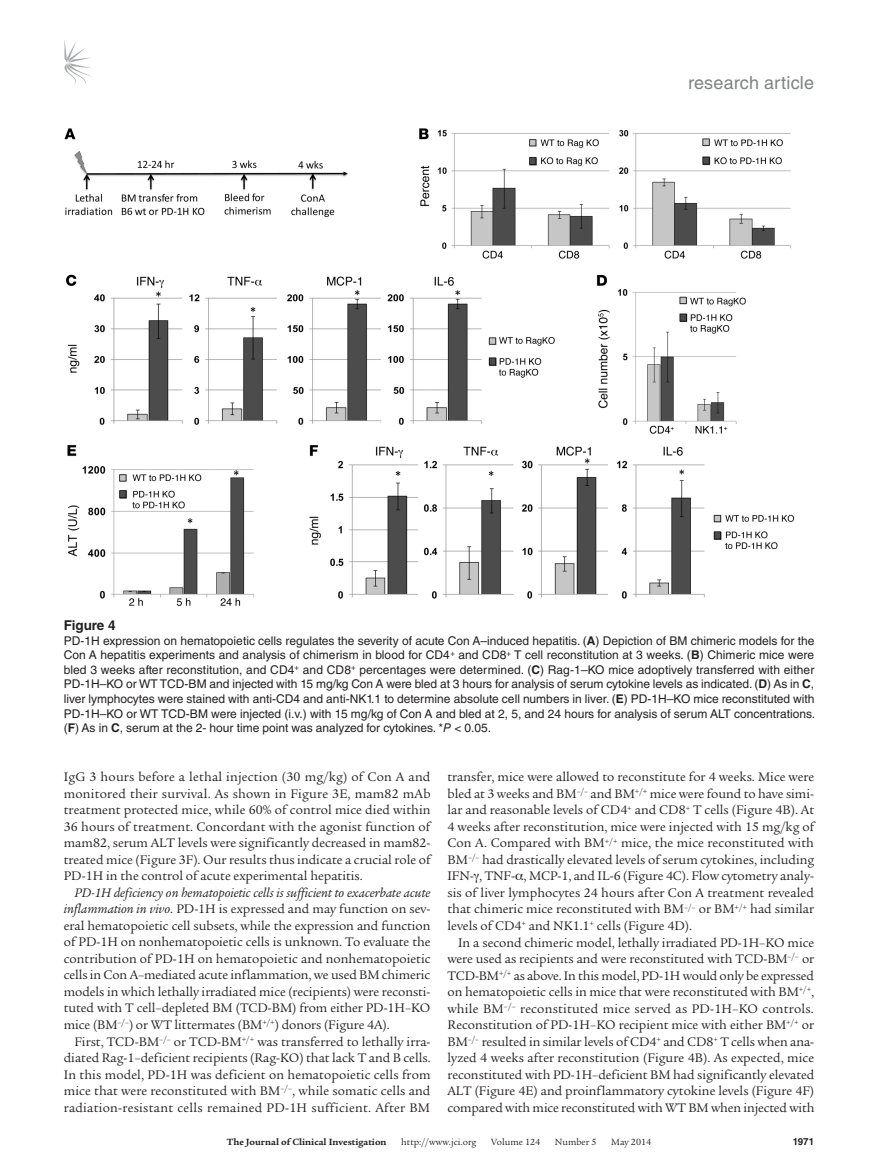
<style>
.page{position:relative;width:878px;height:1175px;background:#fff}
.page>*{position:absolute;margin:0;border:0;box-sizing:border-box;transform-origin:0 0}
.t1{font:18px "Helvetica LT Std";letter-spacing:.01em;color:#808285}
.t2{font:13.5px/16.5px "Legacy Serif Std";color:#231f20;text-align:justify}
.t3{font:700 13.5px "Helvetica LT Std";color:#231f20}
.t4{font:12px/14.7px "Helvetica LT Std";color:#231f20;text-align:justify}
.t5{font:9.75px "Legacy Serif Std";color:#231f20}
.t6{font:700 9.75px "Legacy Serif Std";color:#231f20}
.t7{font:700 9.75px "Helvetica LT Std";color:#231f20}
.s1{font-weight:700}
.s2{font-style:italic}
</style>
<div class="page">
<svg style="left:64px;top:40px;width:27px;height:45px"></svg>
<img style="left:64px;top:128px;width:731px;height:478px">
<h1 class="t1" style="left:688px;top:73px;width:127px">research article</h1>
<p class="t3" style="left:64px;top:617px;width:53px">Figure 4</p>
<p class="t4" style="left:64px;top:633px;width:752px">PD-1H expression on hematopoietic cells regulates the severity of acute Con A–induced hepatitis. (<span class="s1">A</span>) Depiction of BM chimeric models for the Con A hepatitis experiments and analysis of chimerism in blood for CD4<sup>+</sup> and CD8<sup>+</sup> T cell reconstitution at 3 weeks. (<span class="s1">B</span>) Chimeric mice were bled 3 weeks after reconstitution, and CD4<sup>+</sup> and CD8<sup>+</sup> percentages were determined. (<span class="s1">C</span>) Rag-1–KO mice adoptively transferred with either PD-1H–KO or WT TCD-BM and injected with 15 mg/kg Con A were bled at 3 hours for analysis of serum cytokine levels as indicated. (<span class="s1">D</span>) As in <span class="s1">C</span>, liver lymphocytes were stained with anti-CD4 and anti-NK1.1 to determine absolute cell numbers in liver. (<span class="s1">E</span>) PD-1H–KO mice reconstituted with PD-1H–KO or WT TCD-BM were injected (i.v.) with 15 mg/kg of Con A and bled at 2, 5, and 24 hours for analysis of serum ALT concentrations. (<span class="s1">F</span>) As in <span class="s1">C</span>, serum at the 2- hour time point was analyzed for cytokines. *<span class="s2">P</span> &lt; 0.05.</p>
<p class="t2" style="left:64px;top:769px;width:368px">IgG 3 hours before a lethal injection (30 mg/kg) of Con A and monitored their survival. As shown in Figure 3E, mam82 mAb treatment protected mice, while 60% of control mice died within 36 hours of treatment. Concordant with the agonist function of mam82, serum ALT levels were significantly decreased in mam82- treated mice (Figure 3F). Our results thus indicate a crucial role of PD-1H in the control of acute experimental hepatitis.</p>
<p class="t2" style="left:64px;top:884px;width:368px;text-indent:11px"><span class="s2">PD-1H deficiency on hematopoietic cells is sufficient to exacerbate acute inflammation in vivo</span>. PD-1H is expressed and may function on sev&shy;eral hematopoietic cell subsets, while the expression and function of PD-1H on nonhematopoietic cells is unknown. To evaluate the contribution of PD-1H on hematopoietic and nonhematopoietic cells in Con A–mediated acute inflammation, we used BM chimeric models in which lethally irradiated mice (recipients) were reconsti&shy;tuted with T cell–depleted BM (TCD-BM) from either PD-1H–KO mice (BM<sup>–/–</sup>) or WT littermates (BM<sup>+/+</sup>) donors (Figure 4A).</p>
<p class="t2" style="left:64px;top:1033px;width:368px;text-indent:11px">First, TCD-BM<sup>–/–</sup> or TCD-BM<sup>+/+</sup> was transferred to lethally irra&shy;diated Rag-1–deficient recipients (Rag-KO) that lack T and B cells.<br>In this model, PD-1H was deficient on hematopoietic cells from mice that were reconstituted with BM<sup>–/–</sup>, while somatic cells and radiation-resistant cells remained PD-1H sufficient. After BM</p>
<p class="t2" style="left:447px;top:769px;width:368px">transfer, mice were allowed to reconstitute for 4 weeks. Mice were bled at 3 weeks and BM<sup>–/–</sup> and BM<sup>+/+</sup> mice were found to have simi&shy;lar and reasonable levels of CD4<sup>+</sup> and CD8<sup>+</sup> T cells (Figure 4B). At 4 weeks after reconstitution, mice were injected with 15 mg/kg of Con A. Compared with BM<sup>+/+</sup> mice, the mice reconstituted with BM<sup>–/–</sup> had drastically elevated levels of serum cytokines, including IFN- , TNF- , MCP-1, and IL-6 (Figure 4C). Flow cytometry analy&shy;sis of liver lymphocytes 24 hours after Con A treatment revealed that chimeric mice reconstituted with BM<sup>–/–</sup> or BM<sup>+/+</sup> had similar levels of CD4<sup>+</sup> and NK1.1<sup>+</sup> cells (Figure 4D).</p>
<p class="t2" style="left:447px;top:934px;width:368px;text-indent:11px">In a second chimeric model, lethally irradiated PD-1H–KO mice were used as recipients and were reconstituted with TCD-BM<sup>–/–</sup> or TCD-BM<sup>+/+</sup> as above. In this model, PD-1H would only be expressed on hematopoietic cells in mice that were reconstituted with BM<sup>+/+</sup>, while BM<sup>–/–</sup> reconstituted mice served as PD-1H–KO controls.<br>Reconstitution of PD-1H–KO recipient mice with either BM<sup>+/+</sup> or BM<sup>–/–</sup> resulted in similar levels of CD4<sup>+</sup> and CD8<sup>+</sup> T cells when ana&shy;lyzed 4 weeks after reconstitution (Figure 4B). As expected, mice reconstituted with PD-1H–deficient BM had significantly elevated ALT (Figure 4E) and proinflammatory cytokine levels (Figure 4F) compared with mice reconstituted with WT BM when injected with</p>
<p class="t6" style="left:227px;top:1135px;width:161px">The Journal of Clinical Investigation</p>
<p class="t5" style="left:401px;top:1136px;width:77px">http://www.jci.org</p>
<p class="t5" style="left:491px;top:1136px;width:50px">Volume 124</p>
<p class="t5" style="left:555px;top:1136px;width:43px">Number 5</p>
<p class="t5" style="left:611px;top:1136px;width:41px">May 2014</p>
<p class="t7" style="left:792px;top:1135px;width:23px">1971</p>
</div>
